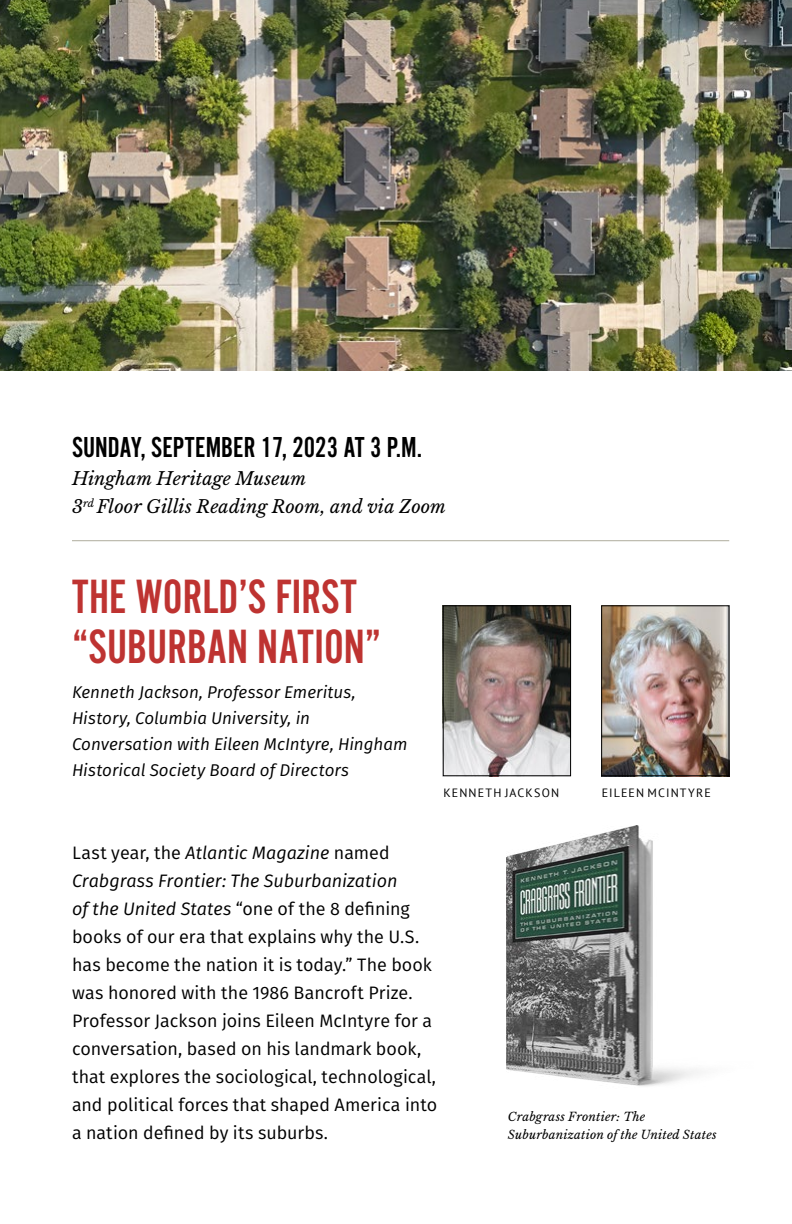
<style>
.page{position:relative;width:792px;height:1224px;background:#fff}
.page>*{position:absolute;margin:0;border:0;box-sizing:border-box;transform-origin:0 0}
.t1{font:50px/50px "Alternate Got No 2 D";color:#be3331}
.t2{font:30px "Alternate Got No 2 D";color:#000}
.t3{font:18px/28px "Fira Sans";color:#000}
.t4{font:italic 18px "Libre Baskerville";color:#000}
.t5{font:italic 17px/26px "Fira Sans";color:#000}
.t6{font:italic 12px/18px "Libre Baskerville";letter-spacing:.015em;color:#000}
.t7{font:12px "PT Sans";letter-spacing:.095em;color:#000}
.s1{font-style:italic}
</style>
<div class="page">
<hr style="left:72px;top:540px;width:657px;height:1px;background:#aeac9d">
<img style="left:507px;top:825px;width:192px;height:261px">
<img style="left:445px;top:608px;width:124px;height:166px">
<div style="left:443px;top:606px;width:128px;height:170px;border:1px solid #000"></div>
<img style="left:603px;top:608px;width:124px;height:166px">
<div style="left:601px;top:606px;width:128px;height:170px;border:1px solid #000"></div>
<img style="left:0;top:0;width:792px;height:370px">
<p class="t2" style="left:72px;top:431px;width:352px">SUNDAY, SEPTEMBER 17, 2023 AT 3 P.M.</p>
<p class="t4" style="left:72px;top:468px;width:236px">Hingham Heritage Museum</p>
<p class="t4" style="left:72px;top:496px;width:375px">3<sup>rd</sup> Floor Gillis Reading Room, and via Zoom</p>
<p class="t1" style="left:72px;top:573px;width:311px">THE WORLD’S FIRST “SUBURBAN NATION”</p>
<p class="t5" style="left:72px;top:679px;width:337px">Kenneth Jackson, Professor Emeritus, History, Columbia University, in Conversation with Eileen McIntyre, Hingham Historical Society Board of Directors</p>
<p class="t7" style="left:443px;top:785px;width:117px">KENNETH JACKSON</p>
<p class="t7" style="left:602px;top:785px;width:111px">EILEEN MCINTYRE</p>
<p class="t3" style="left:72px;top:838px;width:367px">Last year, the <span class="s1">Atlantic Magazine</span> named <span class="s1">Crabgrass Frontier: The Suburbanization<br>of the United States</span> “one of the 8 defining books of our era that explains why the U.S. has become the nation it is today.” The book was honored with the 1986 Bancroft Prize.<br>Professor Jackson joins Eileen McIntyre for a conversation, based on his landmark book, that explores the sociological, technological, and political forces that shaped America into a nation defined by its suburbs.</p>
<p class="t6" style="left:508px;top:1108px;width:210px">Crabgrass Frontier: The<br>Suburbanization of the United States</p>
</div>
